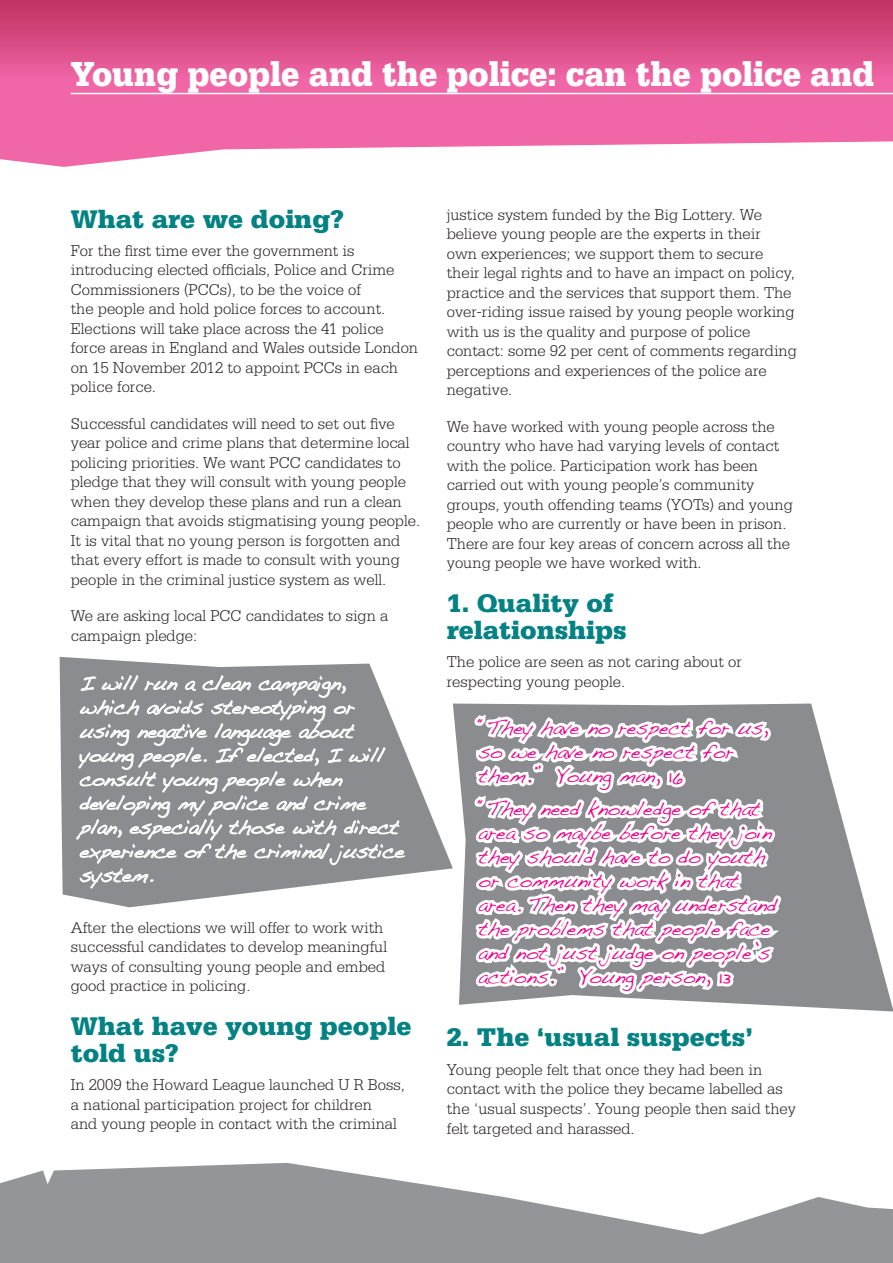
<style>
.page{position:relative;width:893px;height:1263px;background:#fff}
.page>*{position:absolute;margin:0;border:0;box-sizing:border-box;transform-origin:0 0}
.poo{font:900 36.75px "Serifa";color:#fff;scale:.9 1}
.H2_teal{font:900 27px/27px "Serifa";color:#048283}
.t1{font:19.5px/24px "Handwriting Dakota";color:#ed028c}
.t2{font:19.5px/24px "Handwriting Dakota";color:#fff}
.Body{font:300 16.5px/19.5px "Serifa";color:#231f20}
</style>
<div class="page">
<svg style="left:59px;top:656px;width:315px;height:252px;fill:#8a8c8f"></svg>
<svg style="left:405px;top:703px;width:488px;height:309px"></svg>
<svg style="left:0;top:79px;width:893px;height:88px;fill:#f166a7"></svg>
<div style="left:0;top:0;width:893px;height:79px;background:linear-gradient(to bottom,#c03163,#ee64a3)"></div>
<svg style="left:0;top:1163px;width:893px;height:100px;fill:#939598"></svg>
<hr style="left:71px;top:93px;width:822px;height:1px;background:#fff">
<svg style="left:76px;top:675px;width:329px;height:214px;background:#9fa0a3"></svg>
<svg style="left:469px;top:703px;width:317px;height:309px"></svg>
<p class="poo" style="left:71px;top:52px;width:894px">Young people and the police: can the police and</p>
<p class="H2_teal" style="left:71px;top:205px;width:275px">What are we doing?</p>
<p class="Body" style="left:71px;top:241px;width:349px">For the first time ever the government is introducing elected officials, Police and Crime Commissioners (PCCs), to be the voice of<br>the people and hold police forces to account.<br>Elections will take place across the 41 police force areas in England and Wales outside London on 15 November 2012 to appoint PCCs in each police force.</p>
<p class="Body" style="left:71px;top:414px;width:351px">Successful candidates will need to set out five year police and crime plans that determine local policing priorities. We want PCC candidates to pledge that they will consult with young people when they develop these plans and run a clean campaign that avoids stigmatising young people.<br>It is vital that no young person is forgotten and that every effort is made to consult with young people in the criminal justice system as well.</p>
<p class="Body" style="left:71px;top:606px;width:319px">We are asking local PCC candidates to sign a campaign pledge:</p>
<p class="t2" style="left:80px;top:671px;width:326px">I will run a clean campaign, which avoids stereotyping or using negative language about young people. If elected, I will consult young people when developing my police and crime plan, especially those with direct experience of the criminal justice system.</p>
<p class="Body" style="left:71px;top:918px;width:318px">After the elections we will offer to work with successful candidates to develop meaningful ways of consulting young people and embed good practice in policing.</p>
<p class="H2_teal" style="left:71px;top:1013px;width:342px">What have young people told us?</p>
<p class="Body" style="left:71px;top:1075px;width:336px">In 2009 the Howard League launched U R Boss, a national participation project for children<br>and young people in contact with the criminal</p>
<p class="Body" style="left:447px;top:205px;width:352px">justice system funded by the Big Lottery. We believe young people are the experts in their<br>own experiences; we support them to secure their legal rights and to have an impact on policy, practice and the services that support them. The over-riding issue raised by young people working with us is the quality and purpose of police contact: some 92 per cent of comments regarding perceptions and experiences of the police are negative.</p>
<p class="Body" style="left:447px;top:417px;width:348px">We have worked with young people across the country who have had varying levels of contact with the police. Participation work has been carried out with young people’s community groups, youth offending teams (YOTs) and young people who are currently or have been in prison.<br>There are four key areas of concern across all the young people we have worked with.</p>
<p class="H2_teal" style="left:447px;top:590px;width:181px">1. Quality of relationships</p>
<p class="Body" style="left:447px;top:652px;width:297px">The police are seen as not caring about or respecting young people.</p>
<p class="t1" style="left:478px;top:715px;width:291px">“They have no respect for us, so we have no respect for them.” Young man, 16</p>
<p class="t1" style="left:478px;top:796px;width:300px">“They need knowledge of that area so maybe before they join they should have to do youth or community work in that area. Then they may understand the problems that people face and not just judge on people’s actions.” Young person, 13</p>
<p class="H2_teal" style="left:447px;top:1024px;width:308px">2. The ‘usual suspects’</p>
<p class="Body" style="left:447px;top:1059px;width:351px">Young people felt that once they had been in contact with the police they became labelled as the ‘usual suspects’. Young people then said they felt targeted and harassed.</p>
</div>
